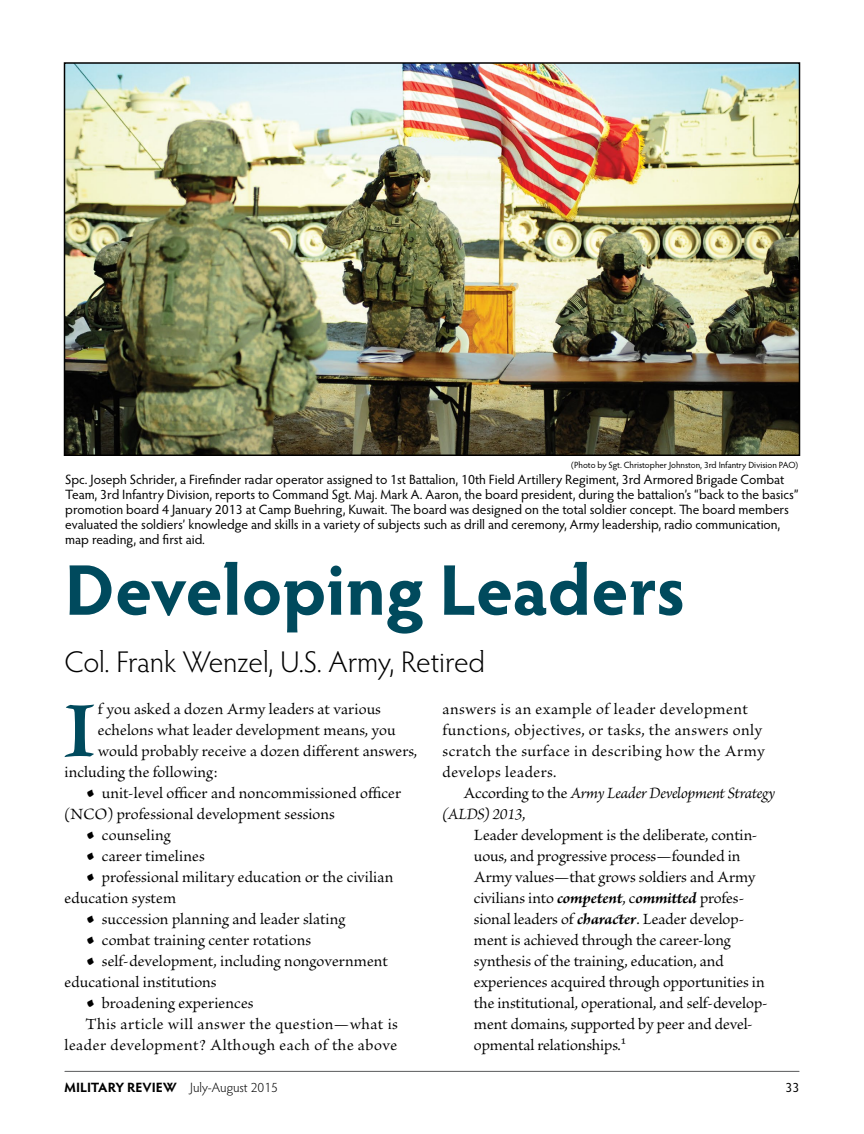
<style>
.page{position:relative;width:864px;height:1134px;background:#fff}
.page>*{position:absolute;margin:0;border:0;box-sizing:border-box;transform-origin:0 0}
.t1{font:87.3px "Brioso Pro Bold Disp";color:#004a5d}
.t2{font:700 72px "Hypatia Sans Pro";color:#004a5d}
.t3{font:300 30px "Hypatia Sans Pro";color:#000}
.t4{font:16.5px/21px "Brioso Pro";color:#000}
.t5{font:16.5px/21px "Brioso Pro";letter-spacing:.03em;color:#000}
.t6{font:italic 16.5px/21px "Brioso Pro";letter-spacing:-.02em;color:#000}
.t7{font:16.5px "Brioso Pro";letter-spacing:.025em;color:#000}
.t8{font:13.5px/15px "Hypatia Sans Pro";color:#000}
.t9{font:300 13.5px "Hypatia Sans Pro";color:#000}
.t10{font:9px "Hypatia Sans Pro";color:#000}
.s1{font-style:normal}
.s2{font-weight:700;font-style:italic}
.s3{font-size:28.8px}
.s4{font-weight:700}
</style>
<div class="page">
<hr style="left:65px;top:1071px;width:734px;height:1px;background:#58595b">
<img style="left:67px;top:65px;width:730px;height:388px">
<div style="left:64px;top:62px;width:736px;height:394px;border:2px solid #000"></div>
<p class="t10" style="left:571px;top:459px;width:228px">(Photo by Sgt. Christopher Johnston, 3rd Infantry Division PAO)</p>
<p class="t8" style="left:65px;top:471px;width:735px">Spc. Joseph Schrider, a Firefinder radar operator assigned to 1st Battalion, 10th Field Artillery Regiment, 3rd Armored Brigade Combat Team, 3rd Infantry Division, reports to Command Sgt. Maj. Mark A. Aaron, the board president, during the battalion’s “back to the basics” promotion board 4 January 2013 at Camp Buehring, Kuwait. The board was designed on the total soldier concept. The board members evaluated the soldiers’ knowledge and skills in a variety of subjects such as drill and ceremony, Army leadership, radio communication, map reading, and first aid.</p>
<h2 class="t2" style="left:64px;top:539px;width:622px">Developing Leaders</h2>
<h3 class="t3" style="left:64px;top:642px;width:422px">Col. Frank Wenzel, U.S. Army, Retired</h3>
<h1 class="t1" style="left:64px;top:685px;width:33px">I</h1>
<p class="t4" style="left:98px;top:699px;width:284px">f you asked a dozen Army leaders at various</p>
<p class="t5" style="left:442px;top:699px;width:324px">answers is an example of leader development functions, objectives, or tasks, the answers only scratch the surface in describing how the Army develops leaders.</p>
<p class="t6" style="left:442px;top:782px;width:334px;text-indent:21px"><span class="s1">According to the</span> Army Leader Development Strategy (ALDS) 2013<span class="s1">,</span></p>
<p class="t4" style="left:474px;top:825px;width:295px">Leader development is the deliberate, contin&shy;uous, and progressive process—founded in Army values—that grows soldiers and Army civilians into <span class="s2">competent</span>, c<span class="s2">ommitted</span> profes&shy;sional leaders of <span class="s2">character</span>. Leader develop&shy;ment is achieved through the career-long synthesis of the training, education, and experiences acquired through opportunities in the institutional, operational, and self-develop&shy;ment domains, supported by peer and devel&shy;opmental relationships.1</p>
<p class="t4" style="left:98px;top:720px;width:299px">echelons what leader development means, you</p>
<p class="t4" style="left:98px;top:741px;width:321px">would probably receive a dozen different answers,</p>
<p class="t4" style="left:65px;top:762px;width:155px">including the following:</p>
<p class="t4" style="left:64px;top:783px;width:338px;text-indent:21px"><span class="s3">•</span> unit-level officer and noncommissioned officer (NCO) professional development sessions</p>
<p class="t4" style="left:86px;top:825px;width:86px"><span class="s3">•</span> counseling</p>
<p class="t4" style="left:86px;top:846px;width:121px"><span class="s3">•</span> career timelines</p>
<p class="t4" style="left:64px;top:867px;width:330px;text-indent:21px"><span class="s3">•</span> professional military education or the civilian education system</p>
<p class="t4" style="left:86px;top:909px;width:261px"><span class="s3">•</span> succession planning and leader slating</p>
<p class="t4" style="left:86px;top:930px;width:227px"><span class="s3">•</span> combat training center rotations</p>
<p class="t4" style="left:64px;top:951px;width:325px;text-indent:21px"><span class="s3">•</span> self-development, including nongovernment educational institutions</p>
<p class="t4" style="left:86px;top:993px;width:170px"><span class="s3">•</span> broadening experiences</p>
<p class="t7" style="left:86px;top:1015px;width:314px">This article will answer the question—what is</p>
<p class="t5" style="left:64px;top:1035px;width:334px">leader development? Although each of the above</p>
<p class="t9" style="left:64px;top:1079px;width:215px"><span class="s4">MILITARY REVIEW</span> July-August 2015</p>
<p class="t8" style="left:786px;top:1079px;width:15px">33</p>
</div>
